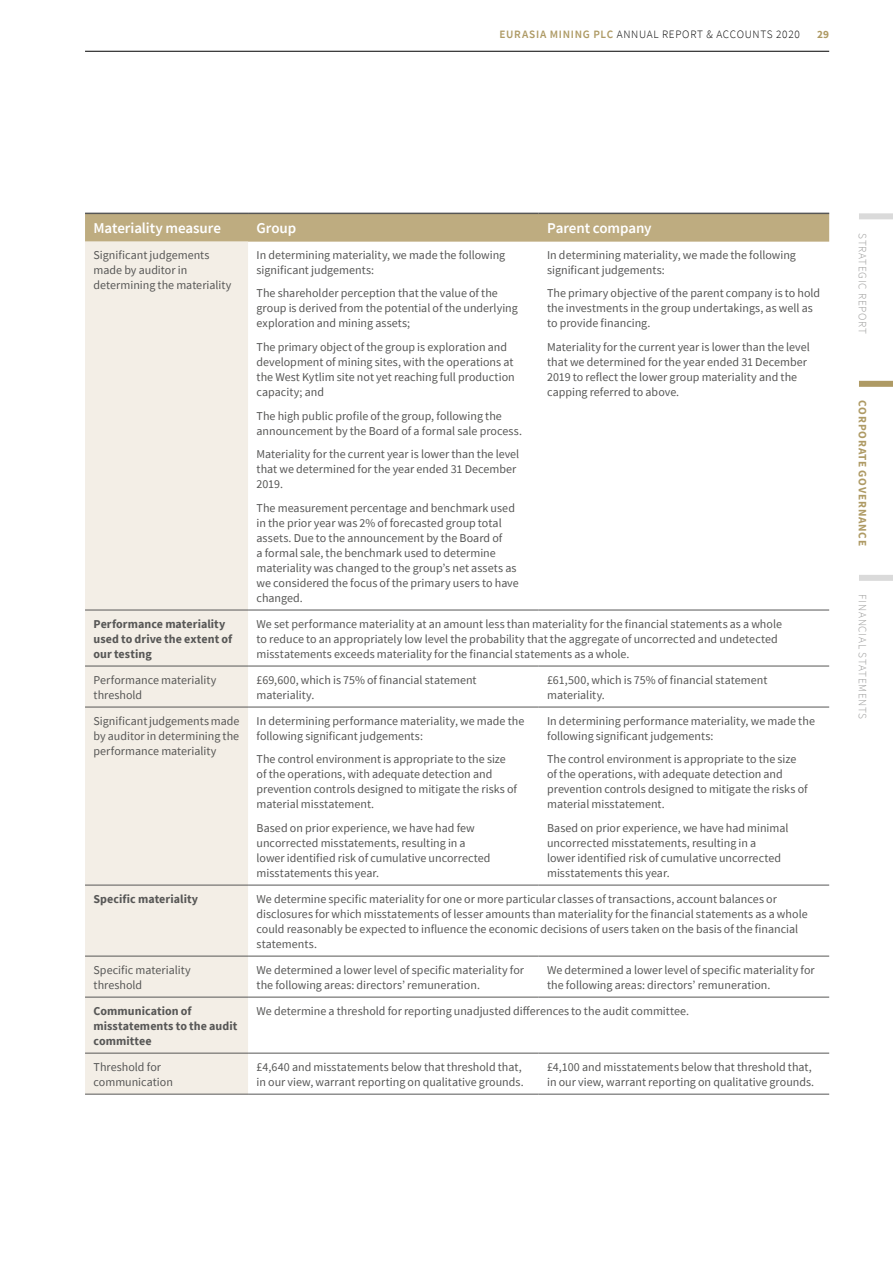
<style>
.page{position:relative;width:893px;height:1263px;background:#fff}
.page>*{position:absolute;margin:0;border:0;box-sizing:border-box;transform-origin:0 0}
.t1{font:600 15px "Source Sans Pro";letter-spacing:-.005em;color:#fff}
.t2{font:12px/15px "Source Sans Pro";color:#575756}
.t3{font:700 12px/15px "Source Sans Pro";letter-spacing:.005em;color:#575756}
.t4{font:300 11.25px "Source Sans Pro";letter-spacing:.06em;color:#000}
.t5{font:300 11.25px "Source Sans Pro";letter-spacing:.065em;color:#9d9d9c}
.t6{font:700 11.25px "Source Sans Pro";letter-spacing:.07em;color:#ae9a64}
.s1{font-weight:600;color:#ae9a64}
</style>
<div class="page">
<div style="left:859px;top:213px;width:34px;height:6px;background:#dadada"></div>
<div style="left:859px;top:381px;width:34px;height:6px;background:#ae9a64"></div>
<div style="left:859px;top:575px;width:34px;height:6px;background:#dadada"></div>
<hr style="left:85px;top:51px;width:744px;height:1px;background:#000">
<svg style="left:85px;top:214px;width:744px;height:28px;background:#beac81"></svg>
<div style="left:85px;top:242px;width:163px;height:852px;background:#f3eee6"></div>
<hr style="left:85px;top:610px;width:163px;height:1px;background:#575756">
<hr style="left:248px;top:610px;width:291px;height:1px;background:#575756">
<hr style="left:539px;top:610px;width:290px;height:1px;background:#575756">
<hr style="left:85px;top:666px;width:163px;height:1px;background:#575756">
<hr style="left:248px;top:666px;width:291px;height:1px;background:#575756">
<hr style="left:539px;top:666px;width:290px;height:1px;background:#575756">
<hr style="left:85px;top:707px;width:163px;height:1px;background:#575756">
<hr style="left:248px;top:707px;width:291px;height:1px;background:#575756">
<hr style="left:539px;top:707px;width:290px;height:1px;background:#575756">
<hr style="left:85px;top:885px;width:163px;height:1px;background:#575756">
<hr style="left:248px;top:885px;width:291px;height:1px;background:#575756">
<hr style="left:539px;top:885px;width:290px;height:1px;background:#575756">
<hr style="left:85px;top:956px;width:163px;height:1px;background:#575756">
<hr style="left:248px;top:956px;width:291px;height:1px;background:#575756">
<hr style="left:539px;top:956px;width:290px;height:1px;background:#575756">
<hr style="left:85px;top:997px;width:163px;height:1px;background:#575756">
<hr style="left:248px;top:997px;width:291px;height:1px;background:#575756">
<hr style="left:539px;top:997px;width:290px;height:1px;background:#575756">
<hr style="left:85px;top:1053px;width:163px;height:1px;background:#575756">
<hr style="left:248px;top:1053px;width:291px;height:1px;background:#575756">
<hr style="left:539px;top:1053px;width:290px;height:1px;background:#575756">
<hr style="left:85px;top:213px;width:163px;height:1px;background:#575756">
<hr style="left:248px;top:213px;width:291px;height:1px;background:#575756">
<hr style="left:539px;top:213px;width:290px;height:1px;background:#575756">
<hr style="left:85px;top:1094px;width:163px;height:1px;background:#575756">
<hr style="left:248px;top:1094px;width:291px;height:1px;background:#575756">
<hr style="left:539px;top:1094px;width:290px;height:1px;background:#575756">
<p class="t4" style="left:499px;top:28px;width:302px"><span class="s1">EURASIA MINING PLC</span> ANNUAL REPORT &amp; ACCOUNTS 2020</p>
<p class="t6" style="left:817px;top:27px;width:13px">29</p>
<p class="t1" style="left:94px;top:218px;width:129px">Materiality measure</p>
<p class="t1" style="left:257px;top:218px;width:41px">Group</p>
<p class="t1" style="left:547px;top:218px;width:106px">Parent company</p>
<p class="t2" style="left:94px;top:247px;width:140px">Significant judgements made by auditor in determining the materiality</p>
<p class="t2" style="left:257px;top:247px;width:250px">In determining materiality, we made the following significant judgements:</p>
<p class="t2" style="left:257px;top:286px;width:263px">The shareholder perception that the value of the group is derived from the potential of the underlying exploration and mining assets;</p>
<p class="t2" style="left:257px;top:339px;width:260px">The primary object of the group is exploration and development of mining sites, with the operations at the West Kytlim site not yet reaching full production capacity; and</p>
<p class="t2" style="left:257px;top:408px;width:267px">The high public profile of the group, following the announcement by the Board of a formal sale process.</p>
<p class="t2" style="left:257px;top:446px;width:264px">Materiality for the current year is lower than the level that we determined for the year ended 31 December<br>2019.</p>
<p class="t2" style="left:257px;top:500px;width:264px">The measurement percentage and benchmark used in the prior year was 2% of forecasted group total assets. Due to the announcement by the Board of<br>a formal sale, the benchmark used to determine materiality was changed to the group’s net assets as we considered the focus of the primary users to have changed.</p>
<p class="t2" style="left:547px;top:247px;width:250px">In determining materiality, we made the following significant judgements:</p>
<p class="t2" style="left:547px;top:286px;width:275px">The primary objective of the parent company is to hold the investments in the group undertakings, as well as to provide financing.</p>
<p class="t2" style="left:547px;top:339px;width:264px">Materiality for the current year is lower than the level that we determined for the year ended 31 December 2019 to reflect the lower group materiality and the capping referred to above.</p>
<p class="t3" style="left:94px;top:616px;width:140px">Performance materiality used to drive the extent of our testing</p>
<p class="t2" style="left:257px;top:616px;width:527px">We set performance materiality at an amount less than materiality for the financial statements as a whole to reduce to an appropriately low level the probability that the aggregate of uncorrected and undetected misstatements exceeds materiality for the financial statements as a whole.</p>
<p class="t2" style="left:94px;top:672px;width:124px">Performance materiality threshold</p>
<p class="t2" style="left:257px;top:672px;width:222px">£69,600, which is 75% of financial statement materiality.</p>
<p class="t2" style="left:547px;top:672px;width:222px">£61,500, which is 75% of financial statement materiality.</p>
<p class="t2" style="left:94px;top:713px;width:147px;text-align:justify">Significant judgements made by auditor in determining the performance materiality</p>
<p class="t2" style="left:257px;top:713px;width:269px">In determining performance materiality, we made the following significant judgements:</p>
<p class="t2" style="left:257px;top:751px;width:262px">The control environment is appropriate to the size of the operations, with adequate detection and prevention controls designed to mitigate the risks of material misstatement.</p>
<p class="t2" style="left:257px;top:820px;width:236px">Based on prior experience, we have had few uncorrected misstatements, resulting in a lower identified risk of cumulative uncorrected misstatements this year.</p>
<p class="t2" style="left:547px;top:713px;width:269px">In determining performance materiality, we made the following significant judgements:</p>
<p class="t2" style="left:547px;top:751px;width:262px">The control environment is appropriate to the size of the operations, with adequate detection and prevention controls designed to mitigate the risks of material misstatement.</p>
<p class="t2" style="left:547px;top:820px;width:243px">Based on prior experience, we have had minimal uncorrected misstatements, resulting in a<br>lower identified risk of cumulative uncorrected misstatements this year.</p>
<p class="t3" style="left:94px;top:891px;width:106px">Specific materiality</p>
<p class="t2" style="left:257px;top:891px;width:553px">We determine specific materiality for one or more particular classes of transactions, account balances or disclosures for which misstatements of lesser amounts than materiality for the financial statements as a whole could reasonably be expected to influence the economic decisions of users taken on the basis of the financial statements.</p>
<p class="t2" style="left:94px;top:962px;width:99px">Specific materiality threshold</p>
<p class="t2" style="left:257px;top:962px;width:269px">We determined a lower level of specific materiality for the following areas: directors’ remuneration.</p>
<p class="t2" style="left:547px;top:962px;width:269px">We determined a lower level of specific materiality for the following areas: directors’ remuneration.</p>
<p class="t3" style="left:94px;top:1003px;width:145px">Communication of misstatements to the audit committee</p>
<p class="t2" style="left:257px;top:1003px;width:434px">We determine a threshold for reporting unadjusted differences to the audit committee.</p>
<p class="t2" style="left:94px;top:1059px;width:81px">Threshold for communication</p>
<p class="t2" style="left:257px;top:1059px;width:269px">£4,640 and misstatements below that threshold that, in our view, warrant reporting on qualitative grounds.</p>
<p class="t2" style="left:547px;top:1059px;width:269px">£4,100 and misstatements below that threshold that, in our view, warrant reporting on qualitative grounds.</p>
<p class="t5" style="left:870px;top:233px;width:103px;rotate:90deg">STRATEGIC REPORT</p>
<p class="t6" style="left:870px;top:400px;width:147px;rotate:90deg">CORPORATE GOVERNANCE</p>
<p class="t5" style="left:870px;top:594px;width:126px;rotate:90deg">FINANCIAL STATEMENTS</p>
</div>
